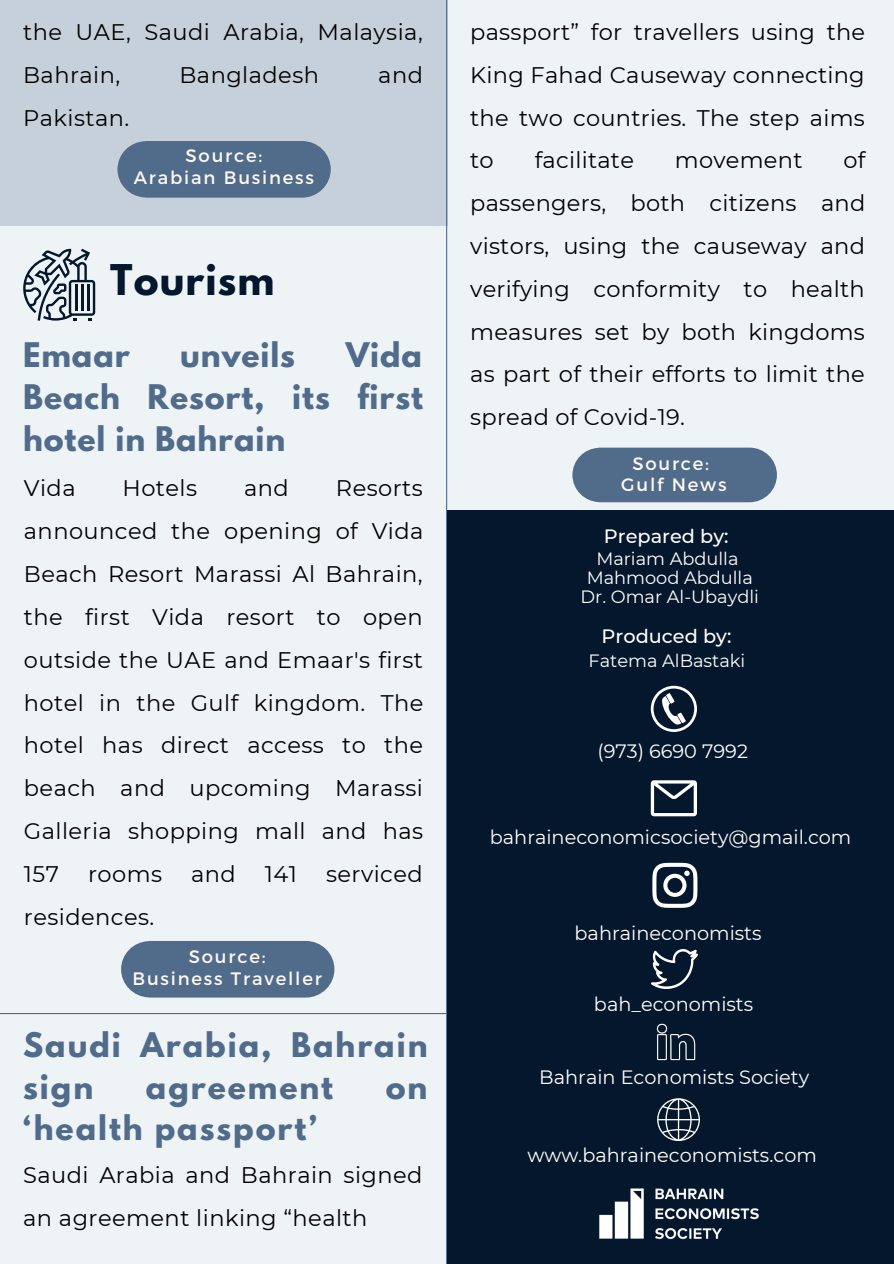
<style>
.page{position:relative;width:894px;height:1264px;background:#fff}
.page>*{position:absolute;margin:0;border:0;box-sizing:border-box;transform-origin:0 0}
.t1{font:700 37.5px "League Spartan";letter-spacing:.03em;color:#05172c}
.t2{font:700 30px/41.7px "League Spartan";letter-spacing:.045em;color:#516b8b;text-align:justify}
.t3{font:700 30px/41.7px "League Spartan";letter-spacing:.065em;color:#516b8b}
.t4{font:22.5px/42.8px "Montserrat";letter-spacing:.02em;color:#000;text-align:justify}
.t5{font:19.35px "Montserrat";color:#fff}
.t6{font:500 19.35px "Montserrat";color:#fff}
.t7{font:18px "Montserrat";letter-spacing:.1em;color:#fdf8f1}
.t8{font:17.7px "Montserrat";color:#fff}
</style>
<div class="page">
<div style="left:0;top:0;width:893px;height:1263px;background:#eef3f5"></div>
<div style="left:0;top:0;width:447px;height:226px;background:#c6d0db"></div>
<hr style="left:446px;top:0;width:1px;height:1263px;background:#516b8b">
<div style="left:117px;top:141px;width:213px;height:57px;background:#516b8b;border-radius:28px"></div>
<div style="left:121px;top:940px;width:213px;height:57px;background:#516b8b;border-radius:28px"></div>
<div style="left:572px;top:447px;width:204px;height:55px;background:#516b8b;border-radius:27px"></div>
<svg style="left:23px;top:249px;width:72px;height:72px"></svg>
<hr style="left:0;top:1012px;width:446px;height:2px;background:#516b8b">
<div style="left:447px;top:510px;width:446px;height:753px;background:#05172c"></div>
<svg style="left:652px;top:862px;width:45px;height:45px"></svg>
<svg style="left:650px;top:685px;width:46px;height:47px"></svg>
<svg style="left:650px;top:780px;width:46px;height:36px"></svg>
<svg style="left:657px;top:1098px;width:42px;height:43px"></svg>
<img style="left:651px;top:949px;width:46px;height:39px">
<img style="left:656px;top:1023px;width:40px;height:38px">
<img style="left:599px;top:1188px;width:160px;height:52px">
<p class="t4" style="left:23px;top:10px;width:401px">the UAE, Saudi Arabia, Malaysia,<br>Bahrain,</p>
<p class="t4" style="left:179px;top:53px;width:141px">Bangladesh</p>
<p class="t4" style="left:378px;top:53px;width:46px">and</p>
<p class="t4" style="left:23px;top:96px;width:108px">Pakistan.</p>
<p class="t7" style="left:185px;top:144px;width:78px">Source:</p>
<p class="t7" style="left:134px;top:165px;width:182px">Arabian Business</p>
<p class="t1" style="left:110px;top:261px;width:165px">Tourism</p>
<p class="t2" style="left:23px;top:338px;width:401px;text-indent:322px">Vida Beach Resort, its first hotel in Bahrain</p>
<p class="t4" style="left:24px;top:467px;width:53px">Vida</p>
<p class="t4" style="left:123px;top:467px;width:76px">Hotels</p>
<p class="t4" style="left:244px;top:467px;width:46px">and</p>
<p class="t2" style="left:23px;top:338px;width:108px">Emaar</p>
<p class="t2" style="left:180px;top:338px;width:116px">unveils</p>
<p class="t4" style="left:24px;top:467px;width:401px;text-indent:312px">Resorts announced the opening of Vida Beach Resort Marassi Al Bahrain, the first Vida resort to open outside the UAE and Emaar's first hotel in the Gulf kingdom. The hotel has direct access to the beach and upcoming Marassi Galleria shopping mall and has 157</p>
<p class="t4" style="left:88px;top:852px;width:75px">rooms</p>
<p class="t4" style="left:191px;top:852px;width:46px">and</p>
<p class="t4" style="left:265px;top:852px;width:34px">141</p>
<p class="t4" style="left:326px;top:852px;width:98px">serviced</p>
<p class="t4" style="left:24px;top:895px;width:132px">residences.</p>
<p class="t7" style="left:189px;top:945px;width:78px">Source:</p>
<p class="t7" style="left:132px;top:966px;width:191px">Business Traveller</p>
<p class="t3" style="left:23px;top:1027px;width:406px">Saudi Arabia, Bahrain sign</p>
<p class="t3" style="left:146px;top:1069px;width:189px">agreement</p>
<p class="t2" style="left:386px;top:1069px;width:43px">on</p>
<p class="t3" style="left:23px;top:1111px;width:295px">‘health passport’</p>
<p class="t4" style="left:23px;top:1153px;width:401px">Saudi Arabia and Bahrain signed an agreement linking “health</p>
<p class="t4" style="left:470px;top:10px;width:396px">passport” for travellers using the King Fahad Causeway connecting the two countries. The step aims to</p>
<p class="t4" style="left:470px;top:139px;width:396px;text-indent:373px">of passengers, both citizens and vistors, using the causeway and verifying conformity to health measures set by both kingdoms as part of their efforts to limit the spread of Covid-19.</p>
<p class="t7" style="left:632px;top:451px;width:78px">Source:</p>
<p class="t7" style="left:621px;top:473px;width:107px">Gulf News</p>
<p class="t4" style="left:534px;top:139px;width:101px">facilitate</p>
<p class="t4" style="left:674px;top:139px;width:129px">movement</p>
<p class="t6" style="left:603px;top:524px;width:126px">Prepared by:</p>
<p class="t8" style="left:596px;top:547px;width:144px">Mariam Abdulla</p>
<p class="t8" style="left:586px;top:566px;width:168px">Mahmood Abdulla</p>
<p class="t8" style="left:580px;top:586px;width:180px">Dr. Omar Al-Ubaydli</p>
<p class="t6" style="left:601px;top:624px;width:131px">Produced by:</p>
<p class="t8" style="left:588px;top:650px;width:158px">Fatema AlBastaki</p>
<p class="t5" style="left:597px;top:739px;width:152px">(973) 6690 7992</p>
<p class="t5" style="left:489px;top:825px;width:363px">bahraineconomicsociety@gmail.com</p>
<p class="t5" style="left:574px;top:921px;width:188px">bahraineconomists</p>
<p class="t5" style="left:593px;top:992px;width:161px">bah_economists</p>
<p class="t5" style="left:539px;top:1065px;width:271px">Bahrain Economists Society</p>
<p class="t5" style="left:527px;top:1142px;width:291px">www.bahraineconomists.com</p>
</div>
